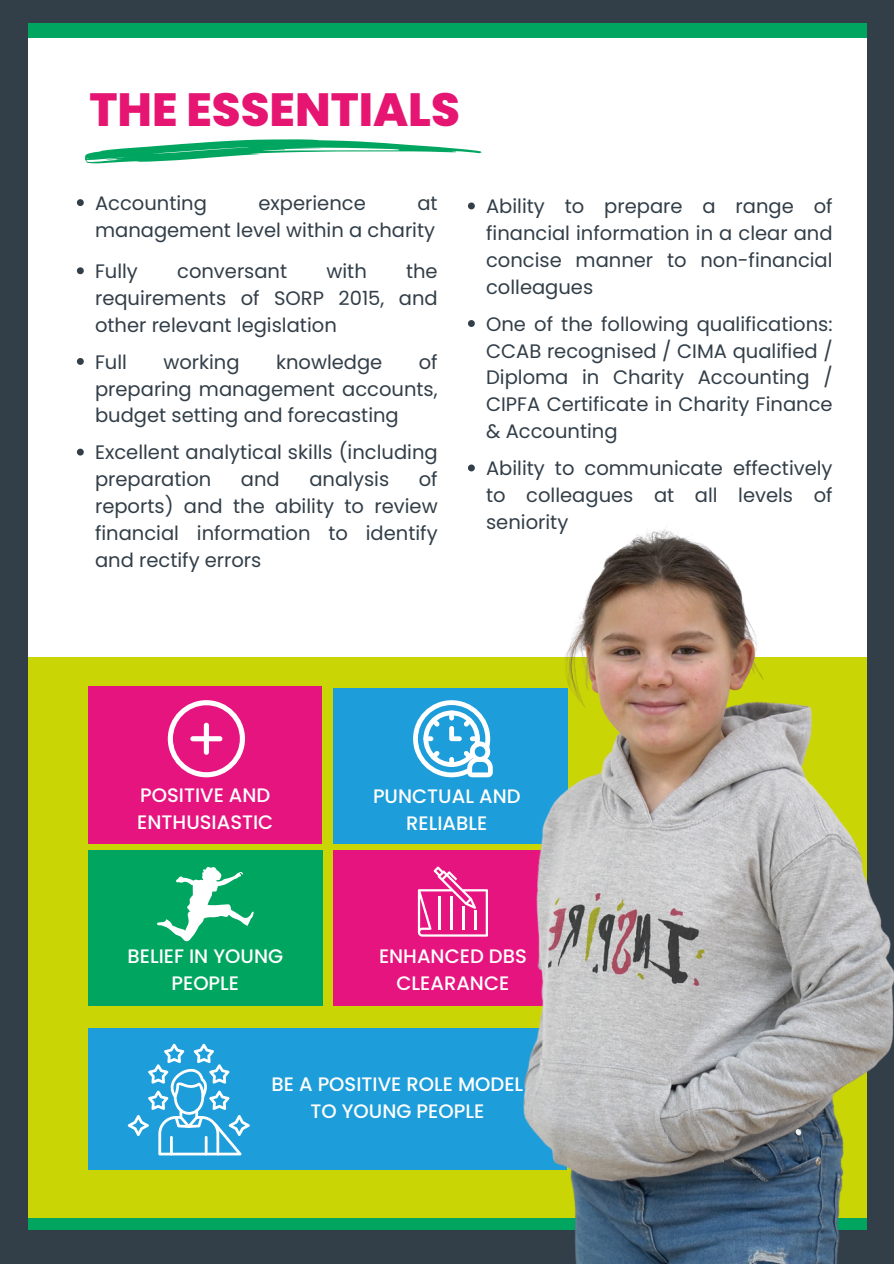
<style>
.page{position:relative;width:894px;height:1264px;background:#fff}
.page>*{position:absolute;margin:0;border:0;box-sizing:border-box;transform-origin:0 0}
.t1{font:800 46.5px "Poppins";color:#e51571}
.t2{font:19.5px/26.8px "Poppins";color:#323e48;text-align:justify}
.t3{font:500 19.5px/27px "Poppins";color:#fff;text-align:center}
</style>
<div class="page">
<div style="left:0;top:0;width:893px;height:38px;background:#00a560"></div>
<div style="left:0;top:1217px;width:893px;height:39px;background:#00a560"></div>
<div style="left:22px;top:657px;width:849px;height:560px;background:#cad506"></div>
<div style="left:0;top:0;width:893px;height:23px;background:#323e48"></div>
<div style="left:0;top:1230px;width:893px;height:33px;background:#323e48"></div>
<div style="left:0;top:0;width:28px;height:1263px;background:#323e48"></div>
<div style="left:866px;top:0;width:27px;height:1263px;background:#323e48"></div>
<div style="left:88px;top:850px;width:234px;height:155px;background:#00a560"></div>
<div style="left:333px;top:850px;width:234px;height:155px;background:#e5147f"></div>
<div style="left:88px;top:1028px;width:478px;height:141px;background:#1d9dd9"></div>
<svg style="left:157px;top:867px;width:96px;height:75px"></svg>
<div style="left:88px;top:686px;width:234px;height:157px;background:#e5147f"></div>
<svg style="left:168px;top:700px;width:77px;height:77px"></svg>
<div style="left:333px;top:688px;width:234px;height:155px;background:#1d9dd9"></div>
<svg style="left:413px;top:720px;width:5px;height:38px"></svg>
<svg style="left:85px;top:139px;width:397px;height:25px"></svg>
<svg style="left:128px;top:1043px;width:121px;height:112px"></svg>
<img style="left:418px;top:476px;width:475px;height:787px">
<svg style="left:77px;top:199px;width:7px;height:7px"></svg>
<svg style="left:77px;top:267px;width:7px;height:7px"></svg>
<svg style="left:77px;top:358px;width:7px;height:7px"></svg>
<svg style="left:77px;top:448px;width:7px;height:7px"></svg>
<svg style="left:468px;top:202px;width:6px;height:7px"></svg>
<svg style="left:468px;top:320px;width:6px;height:7px"></svg>
<svg style="left:468px;top:464px;width:6px;height:7px"></svg>
<p class="t1" style="left:89px;top:77px;width:372px">THE ESSENTIALS</p>
<p class="t2" style="left:95px;top:189px;width:113px">Accounting</p>
<p class="t2" style="left:258px;top:189px;width:109px">experience</p>
<p class="t2" style="left:95px;top:189px;width:344px;text-align:right">at<br>management level within a charity</p>
<p class="t2" style="left:95px;top:258px;width:44px">Fully</p>
<p class="t2" style="left:177px;top:258px;width:111px">conversant</p>
<p class="t2" style="left:326px;top:258px;width:42px">with</p>
<p class="t2" style="left:95px;top:258px;width:344px;text-indent:311px">the requirements of SORP 2015, and other relevant legislation</p>
<p class="t2" style="left:95px;top:348px;width:33px">Full</p>
<p class="t2" style="left:163px;top:348px;width:78px">working</p>
<p class="t2" style="left:276px;top:348px;width:108px">knowledge</p>
<p class="t2" style="left:95px;top:348px;width:344px;text-indent:323px">of preparing management accounts, budget setting and forecasting</p>
<p class="t2" style="left:95px;top:439px;width:344px">Excellent analytical skills (including preparation</p>
<p class="t2" style="left:95px;top:466px;width:344px;text-indent:323px">of reports) and the ability to review financial information to identify and rectify errors</p>
<p class="t2" style="left:241px;top:466px;width:40px">and</p>
<p class="t2" style="left:309px;top:466px;width:81px">analysis</p>
<p class="t2" style="left:486px;top:193px;width:348px">Ability to prepare a range of financial information in a clear and concise manner to non-financial colleagues</p>
<h2 class="t2" style="left:486px;top:310px;width:348px">One of the following qualifications:<br>CCAB recognised / CIMA qualified / Diploma in Charity Accounting / CIPFA Certificate in Charity Finance &amp; Accounting</h2>
<p class="t2" style="left:486px;top:455px;width:348px">Ability to communicate effectively to colleagues at all levels of seniority</p>
<h1 class="t3" style="left:137px;top:782px;width:137px;text-align:left">POSITIVE AND<br>ENTHUSIASTIC</h1>
<p class="t3" style="left:373px;top:782px;width:149px">PUNCTUAL AND<br>RELIABLE</p>
<p class="t3" style="left:127px;top:942px;width:157px">BELIEF IN YOUNG<br>PEOPLE</p>
<p class="t3" style="left:379px;top:942px;width:149px">ENHANCED DBS<br>CLEARANCE</p>
<p class="t3" style="left:271px;top:1070px;width:253px">BE A POSITIVE ROLE MODEL<br>TO YOUNG PEOPLE</p>
</div>
